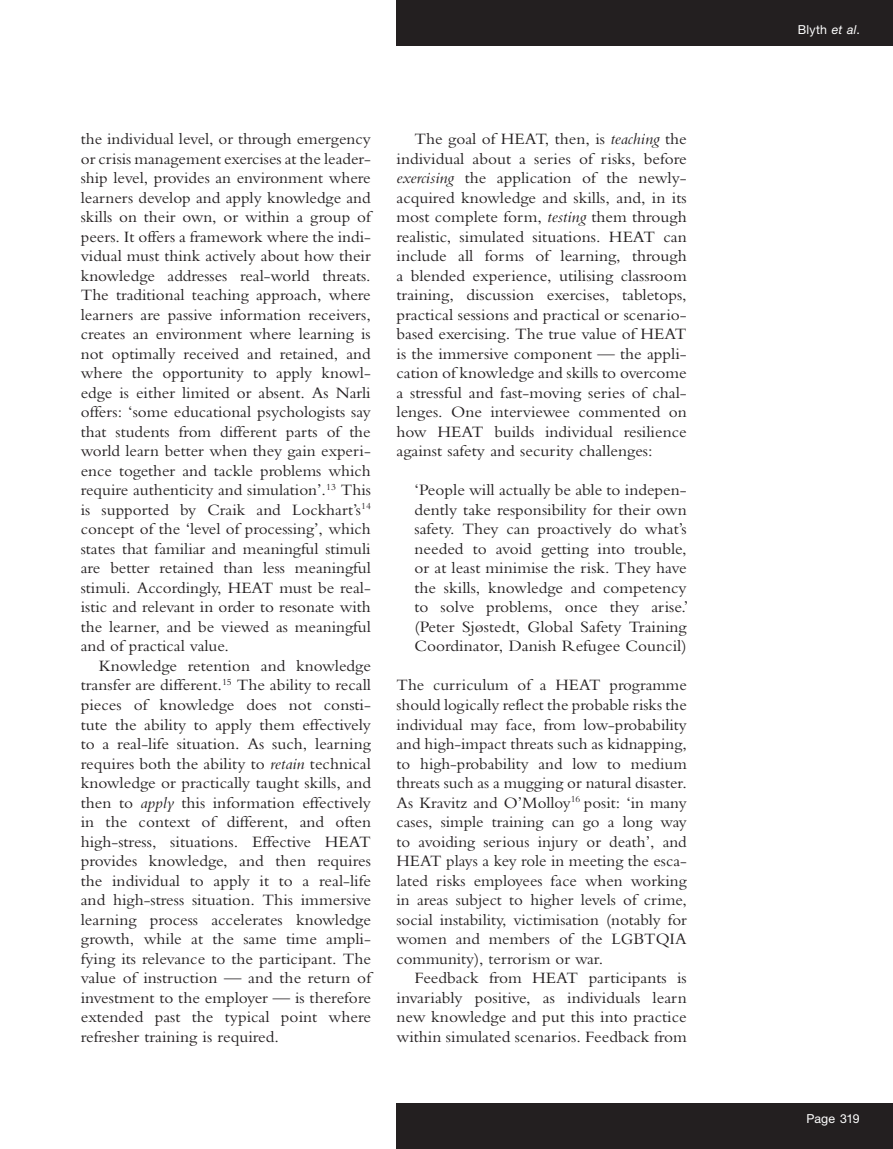
<style>
.page{position:relative;width:893px;height:1149px;background:#fff}
.page>*{position:absolute;margin:0;border:0;box-sizing:border-box;transform-origin:0 0}
.text_indent{font:16.5px/19.5px "Bembo MT Pro";color:#231f20;text-align:justify;scale:1.05 1}
.text_indent-2{font:16.5px/19.5px "Bembo MT Pro";color:#231f20;text-align:justify;scale:1.04 1}
.text_sp_ab{font:16.5px/19.5px "Bembo MT Pro";color:#231f20;text-align:justify}
.extract{font:16.5px/19.5px "Bembo MT Pro";color:#231f20;text-align:justify;scale:1.05 1}
.t1{font:12.3px "Helvetica Neue LT Pro";letter-spacing:.01em;color:#fff}
.s1{font-style:italic}
</style>
<div class="page">
<div style="left:397px;top:0;width:496px;height:46px;background:#231f20"></div>
<div style="left:397px;top:1103px;width:496px;height:45px;background:#231f20"></div>
<p class="text_indent-2" style="left:81px;top:129px;width:281px">the individual level, or through emergency or crisis management exercises at the leader&shy;ship level, provides an environment where learners develop and apply knowledge and skills on their own, or within a group of peers. It offers a framework where the indi&shy;vidual must think actively about how their knowledge addresses real-world threats.<br>The traditional teaching approach, where learners are passive information receivers, creates an environment where learning is not optimally received and retained, and where the opportunity to apply knowl&shy;edge is either limited or absent. As Narli offers: ‘some educational psychologists say that students from different parts of the world learn better when they gain experi&shy;ence together and tackle problems which require authenticity and simulation’.<sup>13</sup> This is supported by Craik and Lockhart’s<sup>14 </sup>concept of the ‘level of processing’, which states that familiar and meaningful stimuli are better retained than less meaningful stimuli. Accordingly, HEAT must be real&shy;istic and relevant in order to resonate with the learner, and be viewed as meaningful and of practical value.</p>
<p class="text_indent" style="left:81px;top:655px;width:278px;text-indent:18px">Knowledge retention and knowledge transfer are different.<sup>15</sup> The ability to recall pieces of knowledge does not consti&shy;tute the ability to apply them effectively to a real-life situation. As such, learning requires both the ability to <span class="s1">retain</span> technical knowledge or practically taught skills, and then to <span class="s1">apply</span> this information effectively in the context of different, and often high-stress, situations. Effective HEAT provides knowledge, and then requires the individual to apply it to a real-life and high-stress situation. This immersive learning process accelerates knowledge growth, while at the same time ampli&shy;fying its relevance to the participant. The value of instruction — and the return of investment to the employer — is therefore extended past the typical point where refresher training is required.</p>
<p class="text_indent" style="left:396px;top:129px;width:278px;text-indent:18px">The goal of HEAT, then, is <span class="s1">teaching</span> the individual about a series of risks, before <span class="s1">exercising</span> the application of the newly&shy;acquired knowledge and skills, and, in its most complete form, <span class="s1">testing</span> them through realistic, simulated situations. HEAT can include all forms of learning, through a blended experience, utilising classroom training, discussion exercises, tabletops, practical sessions and practical or scenario&shy;based exercising. The true value of HEAT is the immersive component — the appli&shy;cation of knowledge and skills to overcome a stressful and fast-moving series of chal&shy;lenges. One interviewee commented on how HEAT builds individual resilience against safety and security challenges:</p>
<p class="extract" style="left:414px;top:480px;width:262px">‘People will actually be able to indepen&shy;dently take responsibility for their own safety. They can proactively do what’s needed to avoid getting into trouble, or at least minimise the risk. They have the skills, knowledge and competency to solve problems, once they arise.’ (Peter Sjøstedt, Global Safety Training Coordinator, Danish Refugee Council)</p>
<p class="text_sp_ab" style="left:396px;top:675px;width:292px">The curriculum of a HEAT programme should logically reflect the probable risks the individual may face, from low-probability and high-impact threats such as kidnapping, to high-probability and low to medium threats such as a mugging or natural disaster.<br>As Kravitz and O’Molloy<sup>16</sup> posit: ‘in many cases, simple training can go a long way to avoiding serious injury or death’, and HEAT plays a key role in meeting the esca&shy;lated risks employees face when working in areas subject to higher levels of crime, social instability, victimisation (notably for women and members of the LGBTQIA community), terrorism or war.</p>
<p class="text_indent" style="left:396px;top:967px;width:278px;text-indent:18px">Feedback from HEAT participants is invariably positive, as individuals learn new knowledge and put this into practice within simulated scenarios. Feedback from</p>
<p class="t1" style="left:798px;top:22px;width:63px">Blyth <span class="s1">et al</span>.</p>
<p class="t1" style="left:806px;top:1110px;width:55px">Page 319</p>
</div>
